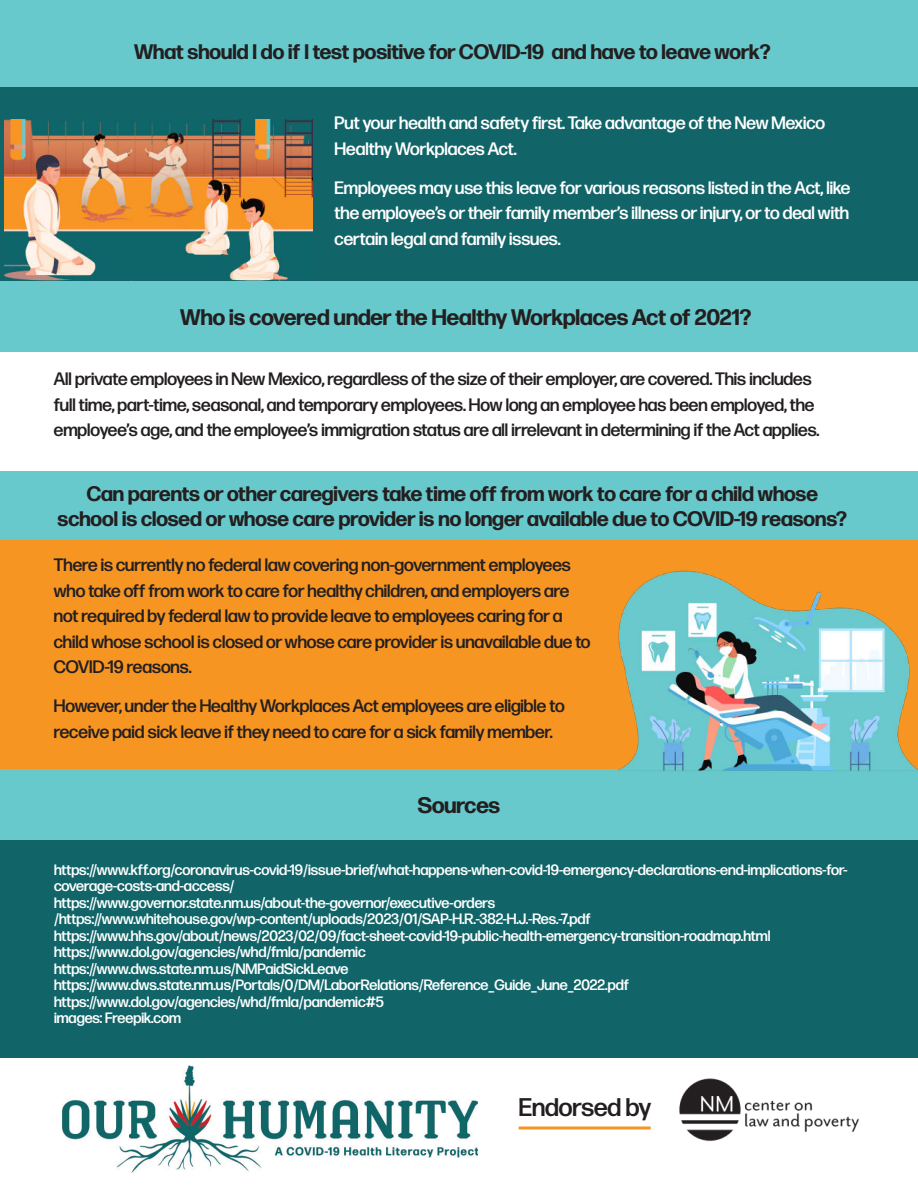
<style>
.page{position:relative;width:918px;height:1188px;background:#fff}
.page>*{position:absolute;margin:0;border:0;box-sizing:border-box;transform-origin:0 0}
.t1{font:500 25.5px "Forma DJR Display";color:#231f20}
.t2{font:700 22.5px "Forma DJR Display";color:#231f20}
.t3{font:700 21px/25.2px "Forma DJR Display";color:#231f20;text-align:center}
.t4{font:500 18px/25.5px "Forma DJR Display";color:#231f20}
.t5{font:500 18px/25.5px "Forma DJR Display";color:#fff}
.t6{font:500 15px/16.5px "Forma DJR Display";color:#fff}
</style>
<div class="page">
<div style="left:0;top:86px;width:918px;height:195px;background:#116568"></div>
<div style="left:0;top:0;width:918px;height:60px;background:#68c9cc"></div>
<div style="left:0;top:528px;width:918px;height:250px;background:#f79523"></div>
<div style="left:0;top:837px;width:918px;height:220px;background:#116568"></div>
<div style="left:0;top:16px;width:918px;height:70px;background:#68c9cc"></div>
<div style="left:0;top:471px;width:918px;height:69px;background:#68c9cc"></div>
<hr style="left:519px;top:1126px;width:132px;height:3px;background:#f79523">
<img style="left:679px;top:1078px;width:180px;height:63px">
<img style="left:63px;top:1066px;width:414px;height:106px">
<img style="left:5px;top:119px;width:308px;height:162px">
<div style="left:0;top:770px;width:918px;height:70px;background:#68c9cc"></div>
<div style="left:0;top:281px;width:918px;height:70px;background:#68c9cc"></div>
<img style="left:588px;top:570px;width:330px;height:201px">
<h3 class="t3" style="left:134px;top:41px;width:638px">What should I do if I test positive for COVID-19 and have to leave work?</h3>
<p class="t5" style="left:335px;top:112px;width:492px">Put your health and safety first. Take advantage of the New Mexico<br>Healthy Workplaces Act.</p>
<p class="t5" style="left:335px;top:177px;width:517px;text-align:justify">Employees may use this leave for various reasons listed in the Act, like the employee’s or their family member’s illness or injury, or to deal with certain legal and family issues.</p>
<h2 class="t2" style="left:180px;top:308px;width:573px">Who is covered under the Healthy Workplaces Act of 2021?</h2>
<p class="t4" style="left:54px;top:368px;width:767px">All private employees in New Mexico, regardless of the size of their employer, are covered. This includes full time, part-time, seasonal, and temporary employees. How long an employee has been employed, the employee’s age, and the employee’s immigration status are all irrelevant in determining if the Act applies.</p>
<h3 class="t3" style="left:58px;top:483px;width:791px">Can parents or other caregivers take time off from work to care for a child whose school is closed or whose care provider is no longer available due to COVID-19 reasons?</h3>
<p class="t4" style="left:54px;top:554px;width:538px">There is currently no federal law covering non-government employees who take off from work to care for healthy children, and employers are not required by federal law to provide leave to employees caring for a child whose school is closed or whose care provider is unavailable due to COVID-19 reasons.</p>
<p class="t4" style="left:54px;top:695px;width:512px">However, under the Healthy Workplaces Act employees are eligible to receive paid sick leave if they need to care for a sick family member.</p>
<h2 class="t2" style="left:418px;top:797px;width:84px">Sources</h2>
<p class="t6" style="left:54px;top:863px;width:795px">https://www.kff.org/coronavirus-covid-19/issue-brief/what-happens-when-covid-19-emergency-declarations-end-implications-for&shy;coverage-costs-and-access/<br>https://www.governor.state.nm.us/about-the-governor/executive-orders /https://www.whitehouse.gov/wp-content/uploads/2023/01/SAP-H.R.-382-H.J.-Res.-7.pdf https://www.hhs.gov/about/news/2023/02/09/fact-sheet-covid-19-public-health-emergency-transition-roadmap.html https://www.dol.gov/agencies/whd/fmla/pandemic<br>https://www.dws.state.nm.us/NMPaidSickLeave https://www.dws.state.nm.us/Portals/0/DM/LaborRelations/Reference_Guide_June_2022.pdf https://www.dol.gov/agencies/whd/fmla/pandemic#5<br>images: Freepik.com</p>
<h1 class="t1" style="left:519px;top:1096px;width:134px">Endorsed by</h1>
</div>
